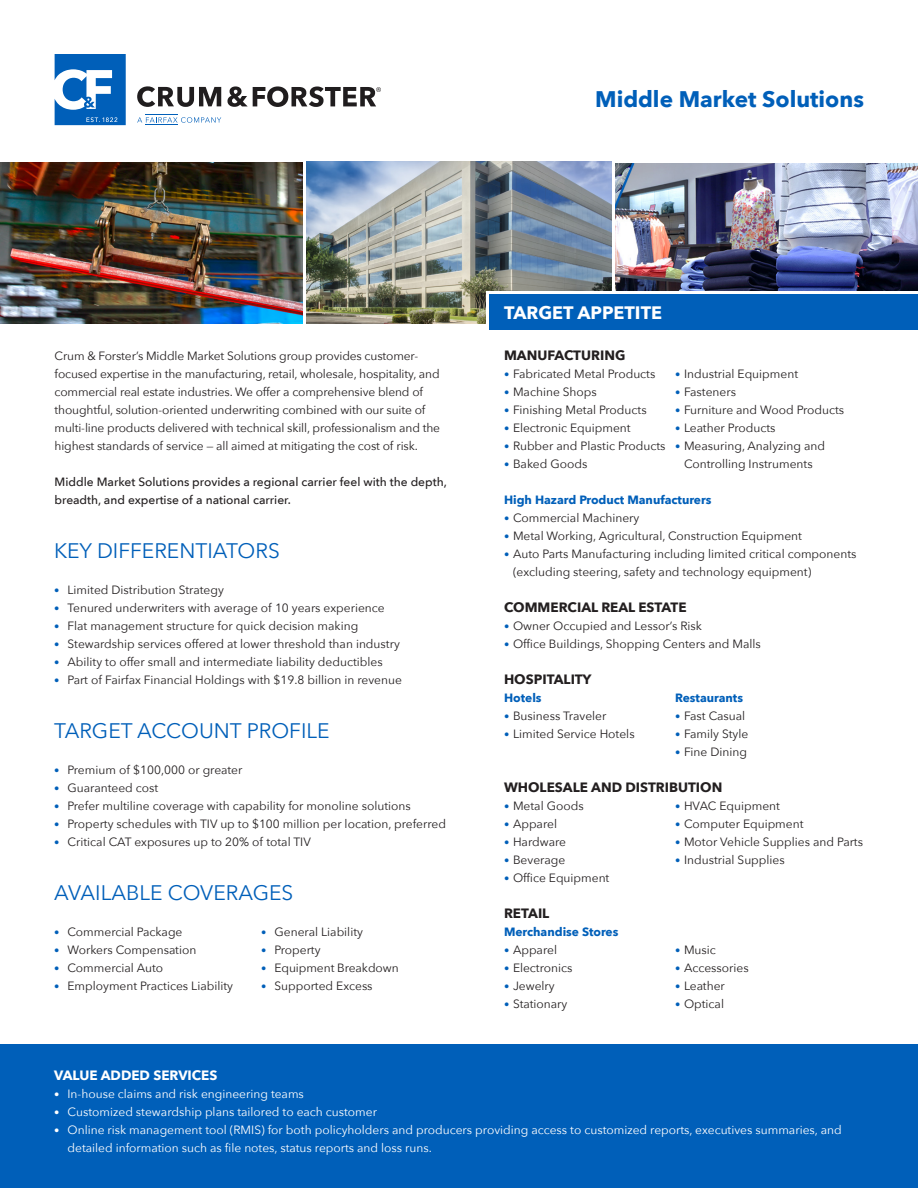
<style>
.page{position:relative;width:918px;height:1188px;background:#fff}
.page>*{position:absolute;margin:0;border:0;box-sizing:border-box;transform-origin:0 0}
.t1{font:700 22.5px "Avenir Next";color:#005fb9}
.t2{font:21px "Avenir Next";color:#005fb9}
.t3{font:700 18px "Avenir Next";color:#fff}
.t4{font:700 13.5px "Avenir Next";color:#231f20}
.t5{font:700 13.5px "Avenir Next";color:#fff}
.Paragraph{font:12px/18px "Avenir Next";color:#231f20}
.t6{font:12px/18px "Avenir Next";color:#fff}
.t7{font:500 12px/18px "Avenir Next";color:#231f20}
.t8{font:700 12px "Avenir Next";color:#005fb9}
.s1{font-size:10.5px;color:#005fb9}
.s2{font-size:10.5px}
</style>
<div class="page">
<div style="left:0;top:1044px;width:918px;height:144px;background:#005fb9"></div>
<svg style="left:137px;top:86px;width:84px;height:21px"></svg>
<svg style="left:137px;top:117px;width:84px;height:6px"></svg>
<hr style="left:146px;top:114px;width:32px;height:1px;background:#005fb9">
<hr style="left:146px;top:125px;width:32px;height:1px;background:#005fb9">
<svg style="left:55px;top:54px;width:71px;height:71px"></svg>
<svg style="left:227px;top:86px;width:154px;height:21px"></svg>
<img style="left:306px;top:162px;width:306px;height:162px">
<img style="left:615px;top:164px;width:303px;height:126px">
<img style="left:0;top:162px;width:303px;height:162px">
<svg style="left:484px;top:290px;width:434px;height:40px;background:#176bbc"></svg>
<p class="t1" style="left:595px;top:79px;width:270px">Middle Market Solutions</p>
<p class="Paragraph" style="left:55px;top:346px;width:387px">Crum &amp; Forster’s Middle Market Solutions group provides customer&shy;focused expertise in the manufacturing, retail, wholesale, hospitality, and commercial real estate industries. We offer a comprehensive blend of thoughtful, solution-oriented underwriting combined with our suite of multi-line products delivered with technical skill, professionalism and the highest standards of service — all aimed at mitigating the cost of risk.</p>
<p class="t7" style="left:55px;top:472px;width:394px">Middle Market Solutions provides a regional carrier feel with the depth, breadth, and expertise of a national carrier.</p>
<p class="t2" style="left:54px;top:533px;width:227px">KEY DIFFERENTIATORS</p>
<p class="Paragraph" style="left:54px;top:580px;width:171px"><span class="s1">•</span> Limited Distribution Strategy</p>
<p class="Paragraph" style="left:54px;top:598px;width:332px"><span class="s1">•</span> Tenured underwriters with average of 10 years experience</p>
<p class="Paragraph" style="left:54px;top:616px;width:306px"><span class="s1">•</span> Flat management structure for quick decision making</p>
<p class="Paragraph" style="left:54px;top:634px;width:347px"><span class="s1">•</span> Stewardship services offered at lower threshold than industry</p>
<p class="Paragraph" style="left:54px;top:652px;width:330px"><span class="s1">•</span> Ability to offer small and intermediate liability deductibles</p>
<p class="Paragraph" style="left:54px;top:670px;width:349px"><span class="s1">•</span> Part of Fairfax Financial Holdings with $19.8 billion in revenue</p>
<p class="t2" style="left:54px;top:713px;width:277px">TARGET ACCOUNT PROFILE</p>
<p class="Paragraph" style="left:54px;top:760px;width:190px"><span class="s1">•</span> Premium of $100,000 or greater</p>
<p class="Paragraph" style="left:54px;top:778px;width:106px"><span class="s1">•</span> Guaranteed cost</p>
<p class="Paragraph" style="left:54px;top:796px;width:358px"><span class="s1">•</span> Prefer multiline coverage with capability for monoline solutions</p>
<p class="Paragraph" style="left:54px;top:814px;width:394px"><span class="s1">•</span> Property schedules with TIV up to $100 million per location, preferred</p>
<p class="Paragraph" style="left:54px;top:832px;width:258px"><span class="s1">•</span> Critical CAT exposures up to 20% of total TIV</p>
<p class="t2" style="left:54px;top:875px;width:241px">AVAILABLE COVERAGES</p>
<p class="Paragraph" style="left:54px;top:922px;width:130px"><span class="s1">•</span> Commercial Package</p>
<p class="Paragraph" style="left:54px;top:940px;width:144px"><span class="s1">•</span> Workers Compensation</p>
<p class="Paragraph" style="left:54px;top:958px;width:111px"><span class="s1">•</span> Commercial Auto</p>
<p class="Paragraph" style="left:54px;top:976px;width:181px"><span class="s1">•</span> Employment Practices Liability</p>
<p class="Paragraph" style="left:261px;top:922px;width:104px"><span class="s1">•</span> General Liability</p>
<p class="Paragraph" style="left:261px;top:940px;width:61px"><span class="s1">•</span> Property</p>
<p class="Paragraph" style="left:261px;top:958px;width:139px"><span class="s1">•</span> Equipment Breakdown</p>
<p class="Paragraph" style="left:261px;top:976px;width:113px"><span class="s1">•</span> Supported Excess</p>
<p class="t3" style="left:504px;top:297px;width:160px">TARGET APPETITE</p>
<p class="t4" style="left:504px;top:344px;width:123px">MANUFACTURING</p>
<p class="Paragraph" style="left:504px;top:364px;width:153px"><span class="s1">•</span> Fabricated Metal Products</p>
<p class="Paragraph" style="left:504px;top:382px;width:94px"><span class="s1">•</span> Machine Shops</p>
<p class="Paragraph" style="left:504px;top:400px;width:144px"><span class="s1">•</span> Finishing Metal Products</p>
<p class="Paragraph" style="left:504px;top:418px;width:128px"><span class="s1">•</span> Electronic Equipment</p>
<p class="Paragraph" style="left:504px;top:436px;width:163px"><span class="s1">•</span> Rubber and Plastic Products</p>
<p class="Paragraph" style="left:504px;top:454px;width:85px"><span class="s1">•</span> Baked Goods</p>
<p class="t8" style="left:504px;top:489px;width:209px">High Hazard Product Manufacturers</p>
<p class="Paragraph" style="left:504px;top:508px;width:137px"><span class="s1">•</span> Commercial Machinery</p>
<p class="Paragraph" style="left:504px;top:526px;width:300px"><span class="s1">•</span> Metal Working, Agricultural, Construction Equipment</p>
<p class="Paragraph" style="left:513px;top:544px;width:345px;text-indent:-9px"><span class="s1">•</span> Auto Parts Manufacturing including limited critical components (excluding steering, safety and technology equipment)</p>
<p class="t4" style="left:504px;top:596px;width:184px">COMMERCIAL REAL ESTATE</p>
<p class="Paragraph" style="left:504px;top:616px;width:200px"><span class="s1">•</span> Owner Occupied and Lessor’s Risk</p>
<p class="Paragraph" style="left:504px;top:634px;width:258px"><span class="s1">•</span> Office Buildings, Shopping Centers and Malls</p>
<p class="t4" style="left:504px;top:668px;width:89px">HOSPITALITY</p>
<p class="t8" style="left:504px;top:687px;width:39px">Hotels</p>
<p class="Paragraph" style="left:504px;top:706px;width:104px"><span class="s1">•</span> Business Traveler</p>
<p class="Paragraph" style="left:504px;top:724px;width:132px"><span class="s1">•</span> Limited Service Hotels</p>
<p class="Paragraph" style="left:675px;top:364px;width:125px"><span class="s1">•</span> Industrial Equipment</p>
<p class="Paragraph" style="left:675px;top:382px;width:63px"><span class="s1">•</span> Fasteners</p>
<p class="Paragraph" style="left:675px;top:400px;width:171px"><span class="s1">•</span> Furniture and Wood Products</p>
<p class="Paragraph" style="left:675px;top:418px;width:102px"><span class="s1">•</span> Leather Products</p>
<p class="Paragraph" style="left:675px;top:436px;width:152px;text-align:center"><span class="s1">•</span> Measuring, Analyzing and<br>Controlling Instruments</p>
<p class="t8" style="left:675px;top:687px;width:70px">Restaurants</p>
<p class="Paragraph" style="left:675px;top:706px;width:72px"><span class="s1">•</span> Fast Casual</p>
<p class="Paragraph" style="left:675px;top:724px;width:75px"><span class="s1">•</span> Family Style</p>
<p class="Paragraph" style="left:675px;top:742px;width:73px"><span class="s1">•</span> Fine Dining</p>
<p class="t4" style="left:504px;top:776px;width:220px">WHOLESALE AND DISTRIBUTION</p>
<p class="Paragraph" style="left:504px;top:796px;width:81px"><span class="s1">•</span> Metal Goods</p>
<p class="Paragraph" style="left:504px;top:814px;width:55px"><span class="s1">•</span> Apparel</p>
<p class="Paragraph" style="left:504px;top:832px;width:64px"><span class="s1">•</span> Hardware</p>
<p class="Paragraph" style="left:504px;top:850px;width:63px"><span class="s1">•</span> Beverage</p>
<p class="Paragraph" style="left:504px;top:868px;width:107px"><span class="s1">•</span> Office Equipment</p>
<p class="t4" style="left:504px;top:902px;width:47px">RETAIL</p>
<p class="t8" style="left:504px;top:921px;width:116px">Merchandise Stores</p>
<p class="Paragraph" style="left:504px;top:940px;width:55px"><span class="s1">•</span> Apparel</p>
<p class="Paragraph" style="left:504px;top:958px;width:70px"><span class="s1">•</span> Electronics</p>
<p class="Paragraph" style="left:504px;top:976px;width:52px"><span class="s1">•</span> Jewelry</p>
<p class="Paragraph" style="left:504px;top:994px;width:65px"><span class="s1">•</span> Stationary</p>
<p class="Paragraph" style="left:675px;top:796px;width:107px"><span class="s1">•</span> HVAC Equipment</p>
<p class="Paragraph" style="left:675px;top:814px;width:130px"><span class="s1">•</span> Computer Equipment</p>
<p class="Paragraph" style="left:675px;top:832px;width:190px"><span class="s1">•</span> Motor Vehicle Supplies and Parts</p>
<p class="Paragraph" style="left:675px;top:850px;width:111px"><span class="s1">•</span> Industrial Supplies</p>
<p class="Paragraph" style="left:675px;top:940px;width:42px"><span class="s1">•</span> Music</p>
<p class="Paragraph" style="left:675px;top:958px;width:75px"><span class="s1">•</span> Accessories</p>
<p class="Paragraph" style="left:675px;top:976px;width:51px"><span class="s1">•</span> Leather</p>
<p class="Paragraph" style="left:675px;top:994px;width:51px"><span class="s1">•</span> Optical</p>
<p class="t5" style="left:54px;top:1064px;width:165px">VALUE ADDED SERVICES</p>
<p class="t6" style="left:54px;top:1084px;width:251px"><span class="s2">•</span> In-house claims and risk engineering teams</p>
<p class="t6" style="left:54px;top:1102px;width:325px"><span class="s2">•</span> Customized stewardship plans tailored to each customer</p>
<p class="t6" style="left:68px;top:1120px;width:776px;text-indent:-14px"><span class="s2">•</span> Online risk management tool (RMIS) for both policyholders and producers providing access to customized reports, executives summaries, and detailed information such as file notes, status reports and loss runs.</p>
</div>
